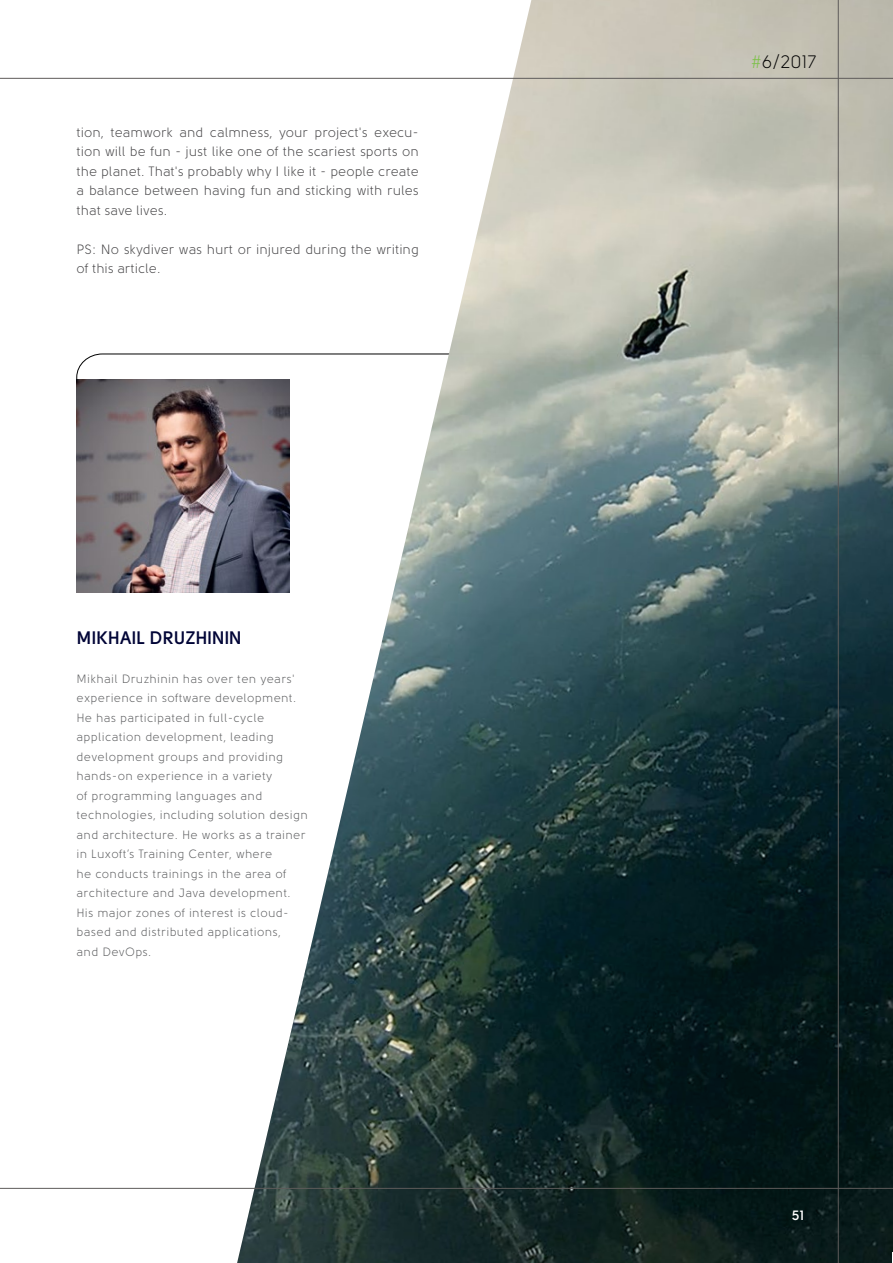
<style>
.page{position:relative;width:893px;height:1263px;background:#fff}
.page>*{position:absolute;margin:0;border:0;box-sizing:border-box;transform-origin:0 0}
.t1{font:600 18px "Luxoft Sans";letter-spacing:-.015em;color:#000436}
.t2{font:18px "Luxoft Sans";color:#000}
.t3{font:13.5px/19.5px "Luxoft Sans";color:#414042;text-align:justify}
.t4{font:600 13.5px "Luxoft Sans";color:#fff}
.t5{font:12px/19.5px "Luxoft Sans";letter-spacing:.025em;color:#58595b}
.s1{color:#7ac144}
</style>
<div class="page">
<svg style="left:76px;top:354px;width:161px;height:81px"></svg>
<img style="left:77px;top:380px;width:160px;height:212px">
<img style="left:237px;top:0;width:656px;height:1263px">
<hr style="left:0;top:78px;width:893px;height:1px;background:#5e5b5a">
<hr style="left:838px;top:0;width:1px;height:1263px;background:#5e5b5a">
<hr style="left:0;top:1188px;width:893px;height:1px;background:#5e5b5a">
<p class="t3" style="left:77px;top:122px;width:344px">tion, teamwork and calmness, your project's execu&shy;tion will be fun - just like one of the scariest sports on the planet. That's probably why I like it - people create a balance between having fun and sticking with rules that save lives.</p>
<p class="t3" style="left:77px;top:239px;width:344px">PS: No skydiver was hurt or injured during the writing of this article.</p>
<h1 class="t1" style="left:77px;top:627px;width:167px">MIKHAIL DRUZHININ</h1>
<p class="t5" style="left:77px;top:669px;width:233px">Mikhail Druzhinin has over ten years' experience in software development.<br>He has participated in full-cycle application development, leading development groups and providing hands-on experience in a variety<br>of programming languages and technologies, including solution design and architecture. He works as a trainer in Luxoft’s Training Center, where<br>he conducts trainings in the area of architecture and Java development.<br>His major zones of interest is cloud&shy;based and distributed applications,<br>and DevOps.</p>
<h1 class="t2" style="left:751px;top:52px;width:67px"><span class="s1">#</span>6/2017</h1>
<p class="t4" style="left:792px;top:1207px;width:14px">51</p>
</div>
